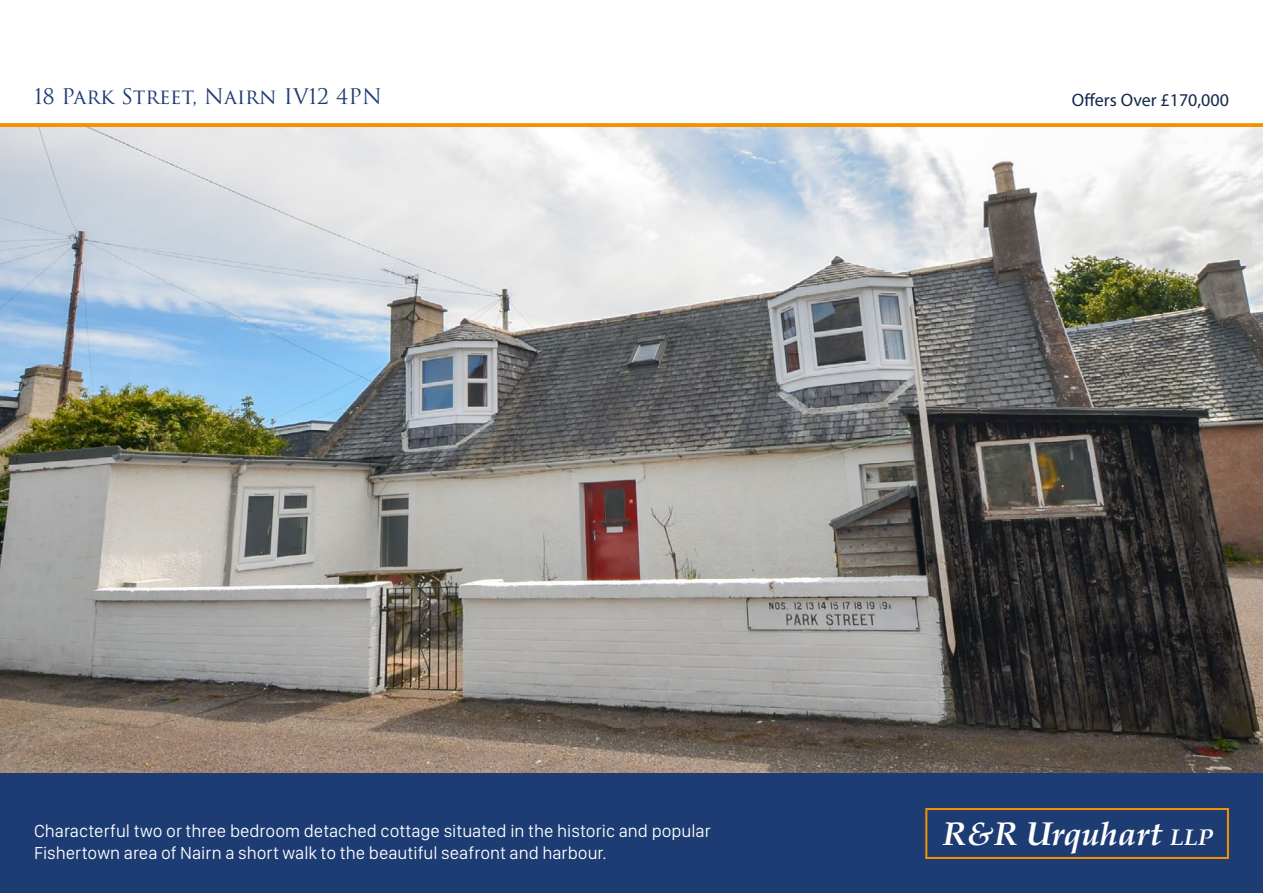
<style>
.page{position:relative;width:1263px;height:893px;background:#fff}
.page>*{position:absolute;margin:0;border:0;box-sizing:border-box;transform-origin:0 0}
.t1{font:italic 700 33px "Palatino";color:#fff}
.t2{font:21px "Trajan Pro 3";color:#1e3c74}
.t3{font:300 18px/21.6px "SF Compact Display";color:#fff}
.t4{font:18px "Myriad Pro";color:#12284b}
.s1{font-size:22.95px}
</style>
<div class="page">
<img style="left:0;top:127px;width:1263px;height:647px">
<hr style="left:0;top:124px;width:1263px;height:3px;background:#f39200">
<div style="left:0;top:774px;width:1263px;height:119px;background:#1e3c74"></div>
<div style="left:925px;top:808px;width:304px;height:51px;border:2px solid #f39200"></div>
<p class="t2" style="left:34px;top:82px;width:349px">18 Park Street, Nairn IV12 4PN</p>
<p class="t4" style="left:1072px;top:89px;width:159px">Offers Over £170,000</p>
<p class="t3" style="left:34px;top:820px;width:678px">Characterful two or three bedroom detached cottage situated in the historic and popular<br>Fishertown area of Nairn a short walk to the beautiful seafront and harbour.</p>
<h1 class="t1" style="left:942px;top:806px;width:272px">R&amp;R Urquhart <span class="s1">LLP</span></h1>
</div>
